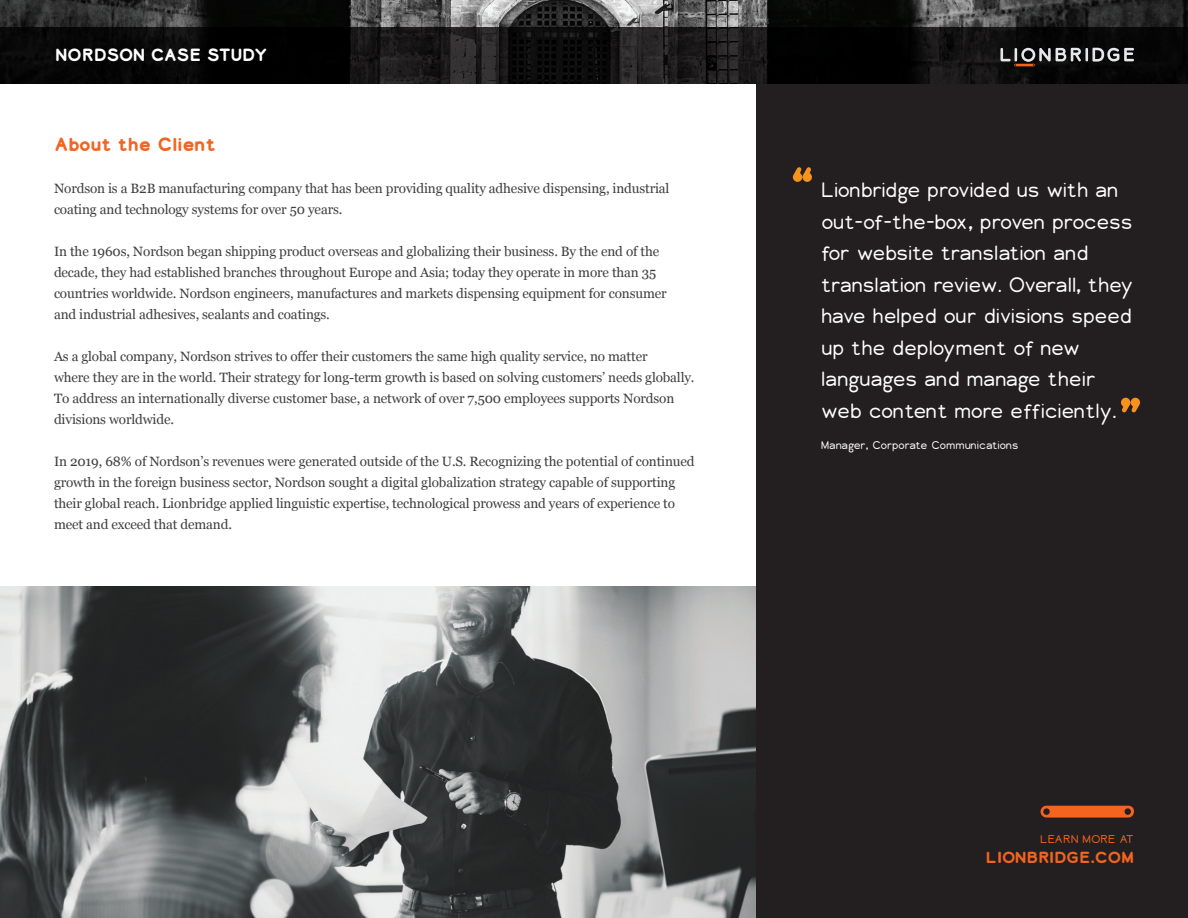
<style>
.page{position:relative;width:1188px;height:918px;background:#fff}
.page>*{position:absolute;margin:0;border:0;box-sizing:border-box;transform-origin:0 0}
.t1{font:700 52.5px "Lionbridge Sans";color:#f7931d}
.t2{font:300 19.5px/31.5px "Lionbridge Sans";letter-spacing:-.01em;color:#fff}
.t3{font:700 18px "Lionbridge Sans";color:#f36421}
.t4{font:700 16.5px "Lionbridge Sans";letter-spacing:-.03em;color:#fff}
.t5{font:700 15px "Lionbridge Sans";color:#f36421;scale:1.04 1}
.t6{font:13.5px/21px "Georgia";letter-spacing:-.01em;color:#3e3e3f}
.t7{font:300 10.5px "Lionbridge Sans";letter-spacing:-.02em;color:#fff}
.t8{font:300 10.5px "Lionbridge Sans";color:#f36421;scale:1.04 1}
</style>
<div class="page">
<div style="left:756px;top:0;width:432px;height:918px;background:#231f20"></div>
<img style="left:0;top:586px;width:756px;height:332px">
<img style="left:0;top:0;width:1188px;height:27px">
<svg style="left:1041px;top:806px;width:93px;height:12px"></svg>
<svg style="left:0;top:27px;width:1188px;height:56px;background:#0d0d0d"></svg>
<svg style="left:1000px;top:48px;width:134px;height:18px;background:#535050"></svg>
<p class="t4" style="left:55px;top:44px;width:214px">NORDSON CASE STUDY</p>
<p class="t3" style="left:54px;top:131px;width:163px">About the Client</p>
<p class="t6" style="left:54px;top:177px;width:617px">Nordson is a B2B manufacturing company that has been providing quality adhesive dispensing, industrial coating and technology systems for over 50 years.</p>
<p class="t6" style="left:54px;top:240px;width:614px">In the 1960s, Nordson began shipping product overseas and globalizing their business. By the end of the decade, they had established branches throughout Europe and Asia; today they operate in more than 35 countries worldwide. Nordson engineers, manufactures and markets dispensing equipment for consumer and industrial adhesives, sealants and coatings.</p>
<p class="t6" style="left:54px;top:345px;width:642px">As a global company, Nordson strives to offer their customers the same high quality service, no matter<br>where they are in the world. Their strategy for long-term growth is based on solving customers’ needs globally.<br>To address an internationally diverse customer base, a network of over 7,500 employees supports Nordson divisions worldwide.</p>
<p class="t6" style="left:54px;top:450px;width:642px">In 2019, 68% of Nordson’s revenues were generated outside of the U.S. Recognizing the potential of continued growth in the foreign business sector, Nordson sought a digital globalization strategy capable of supporting their global reach. Lionbridge applied linguistic expertise, technological prowess and years of experience to meet and exceed that demand.</p>
<p class="t1" style="left:790px;top:151px;width:25px">“</p>
<p class="t2" style="left:821px;top:174px;width:314px">Lionbridge provided us with an out-of-the-box, proven process for website translation and translation review. Overall, they have helped our divisions speed up the deployment of new languages and manage their web content more efficiently.</p>
<p class="t7" style="left:821px;top:438px;width:199px">Manager, Corporate Communications</p>
<p class="t1" style="left:1119px;top:381px;width:25px">”</p>
<p class="t8" style="left:1040px;top:832px;width:92px">LEARN MORE AT</p>
<p class="t5" style="left:986px;top:847px;width:144px">LIONBRIDGE.COM</p>
</div>
